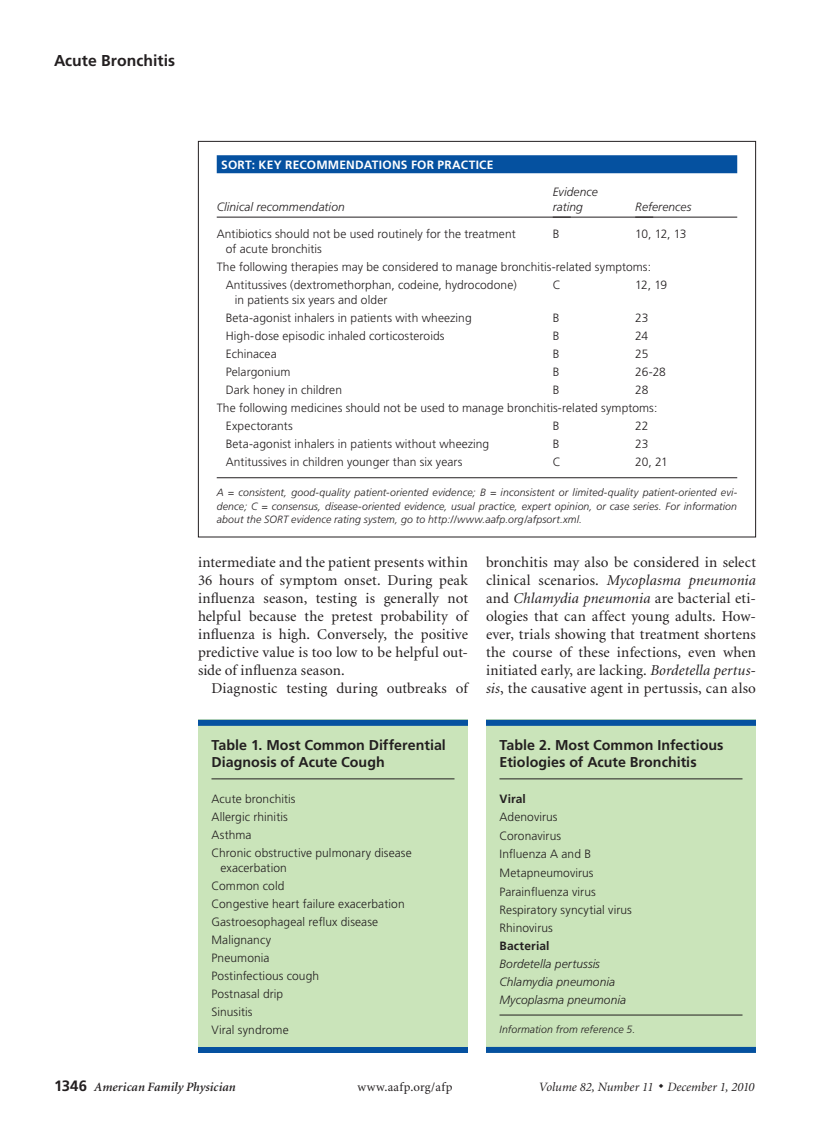
<style>
.page{position:relative;width:837px;height:1134px;background:#fff}
.page>*{position:absolute;margin:0;border:0;box-sizing:border-box;transform-origin:0 0}
.jump_head{font:700 15.75px "Frutiger";letter-spacing:.005em;color:#231f20}
.body_text{font:15px/18px "Minion";letter-spacing:.01em;color:#231f20;text-align:justify}
.table_title{font:700 14.25px/16.5px "Frutiger";letter-spacing:.005em;color:#231f20}
.t1{font:italic 12.75px "Minion";letter-spacing:.005em;color:#231f20}
.t2{font:italic 600 12.75px "Minion";letter-spacing:.005em;color:#231f20}
.t3{font:12.75px "Minion";letter-spacing:.03em;color:#231f20}
.table_data{font:300 12px/15px "Frutiger";letter-spacing:.005em;color:#231f20}
.table_data_indent{font:300 12px/15px "Frutiger";letter-spacing:.005em;color:#231f20}
.table_data-2{font:italic 300 12px "Frutiger";letter-spacing:.005em;color:#231f20}
.table_head1{font:italic 300 12px/15px "Frutiger";letter-spacing:.005em;color:#231f20}
.table_title_SORT{font:700 12px "Frutiger";letter-spacing:.02em;color:#fff}
.table_data-3{font:700 12px "Frutiger";letter-spacing:.01em;color:#231f20}
.table_data_rule{font:300 12px "Frutiger";letter-spacing:.005em;color:#231f20}
.table_fig_note{font:italic 300 10.5px/13.5px "Frutiger";letter-spacing:.015em;color:#231f20;text-align:justify}
.table_note_rule{font:italic 300 10.5px "Frutiger";letter-spacing:.01em;color:#231f20}
.s1{font-style:italic}
.s2{font-family:"Frutiger";font-weight:700;font-style:normal;font-size:15px}
</style>
<div class="page">
<div style="left:217px;top:155px;width:520px;height:18px;background:#0551a0"></div>
<hr style="left:217px;top:217px;width:354px;height:1px;background:#231f20">
<hr style="left:553px;top:217px;width:100px;height:1px;background:#231f20">
<hr style="left:635px;top:217px;width:102px;height:1px;background:#231f20">
<hr style="left:217px;top:477px;width:520px;height:1px;background:#231f20">
<div style="left:486px;top:720px;width:270px;height:333px;background:#cae4ba"></div>
<div style="left:486px;top:720px;width:270px;height:6px;background:#0551a0"></div>
<hr style="left:500px;top:778px;width:242px;height:1px;background:#231f20">
<hr style="left:500px;top:1015px;width:242px;height:1px;background:#231f20">
<div style="left:486px;top:1047px;width:270px;height:6px;background:#0551a0"></div>
<div style="left:198px;top:720px;width:270px;height:333px;background:#cae4ba"></div>
<div style="left:198px;top:720px;width:270px;height:6px;background:#0551a0"></div>
<hr style="left:212px;top:778px;width:242px;height:1px;background:#231f20">
<div style="left:198px;top:1047px;width:270px;height:6px;background:#0551a0"></div>
<p class="jump_head" style="left:54px;top:51px;width:123px">Acute Bronchitis</p>
<p class="table_title_SORT" style="left:221px;top:158px;width:274px">SORT: KEY RECOMMENDATIONS FOR PRACTICE</p>
<p class="table_head1" style="left:217px;top:199px;width:130px">Clinical recommendation</p>
<p class="table_head1" style="left:553px;top:184px;width:47px">Evidence rating</p>
<p class="table_head1" style="left:635px;top:199px;width:58px">References</p>
<p class="table_data" style="left:226px;top:226px;width:291px;text-indent:-9px">Antibiotics should not be used routinely for the treatment of acute bronchitis</p>
<p class="table_data" style="left:553px;top:226px;width:8px">B</p>
<p class="table_data" style="left:635px;top:226px;width:53px">10, 12, 13</p>
<p class="table_data" style="left:217px;top:259px;width:436px">The following therapies may be considered to manage bronchitis-related symptoms:</p>
<p class="table_data_indent" style="left:235px;top:277px;width:284px;text-indent:-9px">Antitussives (dextromethorphan, codeine, hydrocodone) in patients six years and older</p>
<p class="table_data" style="left:553px;top:277px;width:10px">C</p>
<p class="table_data" style="left:635px;top:277px;width:33px">12, 19</p>
<p class="table_data_indent" style="left:226px;top:310px;width:247px">Beta-agonist inhalers in patients with wheezing</p>
<p class="table_data" style="left:553px;top:310px;width:8px">B</p>
<p class="table_data" style="left:635px;top:310px;width:15px">23</p>
<p class="table_data_indent" style="left:226px;top:328px;width:220px">High-dose episodic inhaled corticosteroids</p>
<p class="table_data" style="left:553px;top:328px;width:8px">B</p>
<p class="table_data" style="left:635px;top:328px;width:15px">24</p>
<p class="table_data_indent" style="left:226px;top:346px;width:52px">Echinacea</p>
<p class="table_data" style="left:553px;top:346px;width:8px">B</p>
<p class="table_data" style="left:635px;top:346px;width:15px">25</p>
<p class="table_data_indent" style="left:226px;top:364px;width:66px">Pelargonium</p>
<p class="table_data" style="left:553px;top:364px;width:8px">B</p>
<p class="table_data" style="left:635px;top:364px;width:32px">26-28</p>
<p class="table_data_indent" style="left:226px;top:382px;width:118px">Dark honey in children</p>
<p class="table_data" style="left:553px;top:382px;width:8px">B</p>
<p class="table_data" style="left:635px;top:382px;width:15px">28</p>
<p class="table_data" style="left:217px;top:400px;width:442px">The following medicines should not be used to manage bronchitis-related symptoms:</p>
<p class="table_data_indent" style="left:226px;top:418px;width:69px">Expectorants</p>
<p class="table_data" style="left:553px;top:418px;width:8px">B</p>
<p class="table_data" style="left:635px;top:418px;width:15px">22</p>
<p class="table_data_indent" style="left:226px;top:436px;width:265px">Beta-agonist inhalers in patients without wheezing</p>
<p class="table_data" style="left:553px;top:436px;width:8px">B</p>
<p class="table_data" style="left:635px;top:436px;width:15px">23</p>
<p class="table_data_indent" style="left:226px;top:454px;width:238px">Antitussives in children younger than six years</p>
<p class="table_data" style="left:553px;top:454px;width:10px">C</p>
<p class="table_data" style="left:635px;top:454px;width:34px">20, 21</p>
<p class="table_fig_note" style="left:217px;top:486px;width:522px">A = consistent, good-quality patient-oriented evidence; B = inconsistent or limited-quality patient-oriented evi&shy;dence; C = consensus, disease-oriented evidence, usual practice, expert opinion, or case series. For information about the SORT evidence rating system, go to http://www.aafp.org/afpsort.xml.</p>
<p class="body_text" style="left:198px;top:554px;width:272px">intermediate and the patient presents within 36 hours of symptom onset. During peak influenza season, testing is generally not helpful because the pretest probability of influenza is high. Conversely, the positive predictive value is too low to be helpful out&shy;side of influenza season.</p>
<p class="body_text" style="left:212px;top:680px;width:258px">Diagnostic testing during outbreaks of</p>
<p class="body_text" style="left:486px;top:554px;width:272px">bronchitis may also be considered in select clinical scenarios. <span class="s1">Mycoplasma pneumonia </span>and <span class="s1">Chlamydia pneumonia</span> are bacterial eti&shy;ologies that can affect young adults. How&shy;ever, trials showing that treatment shortens the course of these infections, even when initiated early, are lacking. <span class="s1">Bordetella pertus&shy;sis</span>, the causative agent in pertussis, can also</p>
<p class="table_title" style="left:212px;top:737px;width:236px">Table 1. Most Common Differential<br>Diagnosis of Acute Cough</p>
<p class="table_data" style="left:212px;top:791px;width:86px">Acute bronchitis</p>
<p class="table_data" style="left:212px;top:809px;width:78px">Allergic rhinitis</p>
<p class="table_data" style="left:212px;top:827px;width:42px">Asthma</p>
<p class="table_data" style="left:220px;top:845px;width:193px;text-indent:-9px">Chronic obstructive pulmonary disease exacerbation</p>
<p class="table_data" style="left:212px;top:878px;width:75px">Common cold</p>
<p class="table_data" style="left:212px;top:896px;width:195px">Congestive heart failure exacerbation</p>
<p class="table_data" style="left:212px;top:914px;width:168px">Gastroesophageal reflux disease</p>
<p class="table_data" style="left:212px;top:932px;width:61px">Malignancy</p>
<p class="table_data" style="left:212px;top:950px;width:60px">Pneumonia</p>
<p class="table_data" style="left:212px;top:968px;width:109px">Postinfectious cough</p>
<p class="table_data" style="left:212px;top:986px;width:73px">Postnasal drip</p>
<p class="table_data" style="left:212px;top:1004px;width:43px">Sinusitis</p>
<p class="table_data_rule" style="left:212px;top:1023px;width:79px">Viral syndrome</p>
<p class="table_title" style="left:500px;top:737px;width:226px">Table 2. Most Common Infectious<br>Etiologies of Acute Bronchitis</p>
<p class="table_data-3" style="left:500px;top:791px;width:28px">Viral</p>
<p class="table_data" style="left:500px;top:810px;width:60px">Adenovirus</p>
<p class="table_data" style="left:500px;top:829px;width:63px">Coronavirus</p>
<p class="table_data" style="left:500px;top:847px;width:93px">Influenza A and B</p>
<p class="table_data" style="left:500px;top:865px;width:96px">Metapneumovirus</p>
<p class="table_data" style="left:500px;top:884px;width:98px">Parainfluenza virus</p>
<p class="table_data" style="left:500px;top:902px;width:134px">Respiratory syncytial virus</p>
<p class="table_data" style="left:500px;top:921px;width:55px">Rhinovirus</p>
<p class="table_data-3" style="left:500px;top:939px;width:52px">Bacterial</p>
<p class="table_data-2" style="left:500px;top:957px;width:102px">Bordetella pertussis</p>
<p class="table_data-2" style="left:500px;top:975px;width:117px">Chlamydia pneumonia</p>
<p class="table_data-2" style="left:500px;top:993px;width:128px">Mycoplasma pneumonia</p>
<p class="table_note_rule" style="left:500px;top:1024px;width:137px">Information from reference 5.</p>
<p class="t2" style="left:54px;top:1080px;width:183px"><span class="s2">1346</span> American Family Physician</p>
<p class="t3" style="left:357px;top:1080px;width:97px">www.aafp.org/afp</p>
<p class="t1" style="left:539px;top:1080px;width:217px">Volume 82, Number 11 ◆ December 1, 2010</p>
</div>
